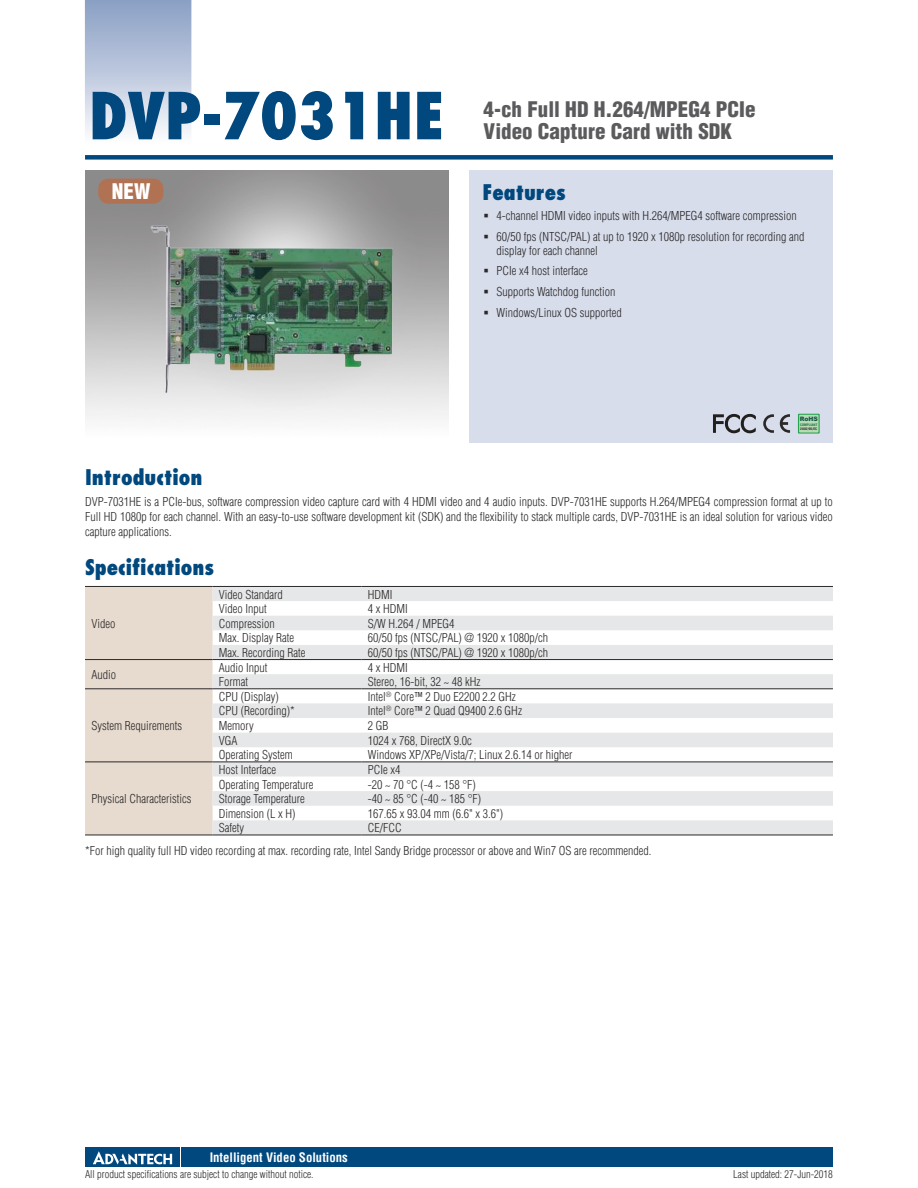
<style>
.page{position:relative;width:918px;height:1188px;background:#fff}
.page>*{position:absolute;margin:0;border:0;box-sizing:border-box;transform-origin:0 0}
.t1{font:800 condensed 63px "Futura";color:#00487d}
.t2{font:900 condensed 21px/22.5px "Helvetica";color:#5b5b5e}
.t3{font:800 condensed 21px "Futura";color:#00487d}
.t4{font:900 condensed 21px "Helvetica";color:#fff}
.t5{font:700 condensed 12.75px "Helvetica";color:#fff}
.t6{font:300 condensed 12px/20.7px "Helvetica";color:#2b2829}
.t7{font:300 condensed 10.5px "Helvetica";color:#2b2829}
.t8{font:900 6px "Arial";color:#17584c}
.t9{font:700 condensed 3.3px "Helvetica";color:#2b2829;scale:1.11 1}
.t10{font:700 condensed 3.3px "Helvetica";color:#156c3e;scale:1.05 1}
</style>
<div class="page">
<div style="left:85px;top:155px;width:748px;height:5px;background:#00487d"></div>
<div style="left:182px;top:1147px;width:651px;height:20px;background:#00487d"></div>
<div style="left:85px;top:1147px;width:95px;height:20px;background:#00487d"></div>
<svg style="left:93px;top:1151px;width:79px;height:14px"></svg>
<div style="left:470px;top:170px;width:363px;height:272px;background:#d7ddeb"></div>
<img style="left:85px;top:170px;width:363px;height:250px">
<div style="left:85px;top:587px;width:128px;height:248px;background:#e7dbcf"></div>
<svg style="left:213px;top:587px;width:620px;height:248px;fill:#e6e7e8"></svg>
<hr style="left:85px;top:762px;width:128px;height:1px;background:#2b2829">
<hr style="left:213px;top:586px;width:148px;height:1px;background:#2b2829">
<hr style="left:85px;top:688px;width:128px;height:1px;background:#2b2829">
<hr style="left:361px;top:586px;width:472px;height:1px;background:#2b2829">
<hr style="left:85px;top:586px;width:128px;height:1px;background:#2b2829">
<hr style="left:85px;top:659px;width:128px;height:1px;background:#2b2829">
<hr style="left:213px;top:659px;width:148px;height:1px;background:#2b2829">
<hr style="left:361px;top:659px;width:472px;height:1px;background:#2b2829">
<hr style="left:213px;top:688px;width:148px;height:1px;background:#2b2829">
<hr style="left:361px;top:688px;width:472px;height:1px;background:#2b2829">
<hr style="left:85px;top:835px;width:128px;height:1px;background:#2b2829">
<hr style="left:213px;top:762px;width:148px;height:1px;background:#2b2829">
<hr style="left:361px;top:762px;width:472px;height:1px;background:#2b2829">
<hr style="left:213px;top:835px;width:148px;height:1px;background:#2b2829">
<hr style="left:361px;top:835px;width:472px;height:1px;background:#2b2829">
<img style="left:141px;top:221px;width:264px;height:174px">
<div style="left:98px;top:179px;width:65px;height:25px;background:#b07253;border-radius:10px"></div>
<svg style="left:798px;top:414px;width:22px;height:20px"></svg>
<div style="left:799px;top:415px;width:20px;height:18px;background:#b8dbb4"></div>
<svg style="left:763px;top:414px;width:11px;height:19px"></svg>
<svg style="left:780px;top:414px;width:10px;height:19px"></svg>
<svg style="left:713px;top:414px;width:43px;height:20px"></svg>
<h1 class="t1" style="left:89px;top:88px;width:358px">DVP-7031HE</h1>
<h2 class="t4" style="left:112px;top:183px;width:40px">NEW</h2>
<h2 class="t2" style="left:484px;top:100px;width:273px">4-ch Full HD H.264/MPEG4 PCIe<br>Video Capture Card with SDK</h2>
<h2 class="t3" style="left:482px;top:180px;width:85px">Features</h2>
<p class="t6" style="left:496px;top:206px;width:310px">4-channel HDMI video inputs with H.264/MPEG4 software compression<br>60/50 fps (NTSC/PAL) at up to 1920 x 1080p resolution for recording and</p>
<p class="t6" style="left:496px;top:241px;width:127px">display for each channel<br>PCIe x4 host interface<br>Supports Watchdog function<br>Windows/Linux OS supported</p>
<p class="t8" style="left:800px;top:416px;width:19px">RoHS</p>
<p class="t10" style="left:800px;top:423px;width:18px">COMPLIANT</p>
<p class="t9" style="left:800px;top:428px;width:17px">2002/95/EC</p>
<h2 class="t3" style="left:85px;top:468px;width:119px">Introduction</h2>
<p class="t6" style="left:85px;top:495px;width:749px;line-height:15px;text-align:justify">DVP-7031HE is a PCIe-bus, software compression video capture card with 4 HDMI video and 4 audio inputs. DVP-7031HE supports H.264/MPEG4 compression format at up to Full HD 1080p for each channel. With an easy-to-use software development kit (SDK) and the flexibility to stack multiple cards, DVP-7031HE is an ideal solution for various video capture applications.</p>
<h2 class="t3" style="left:85px;top:558px;width:131px">Specifications</h2>
<p class="t6" style="left:91px;top:614px;width:25px">Video</p>
<p class="t6" style="left:219px;top:585px;width:65px">Video Standard</p>
<p class="t6" style="left:368px;top:585px;width:26px">HDMI</p>
<p class="t6" style="left:219px;top:599px;width:49px">Video Input</p>
<p class="t6" style="left:368px;top:599px;width:41px">4 x HDMI</p>
<p class="t6" style="left:219px;top:614px;width:57px">Compression</p>
<p class="t6" style="left:368px;top:614px;width:88px">S/W H.264 / MPEG4</p>
<p class="t6" style="left:219px;top:629px;width:77px">Max. Display Rate</p>
<p class="t6" style="left:368px;top:629px;width:182px">60/50 fps (NTSC/PAL) @ 1920 x 1080p/ch</p>
<p class="t6" style="left:219px;top:643px;width:88px">Max. Recording Rate</p>
<p class="t6" style="left:368px;top:643px;width:182px">60/50 fps (NTSC/PAL) @ 1920 x 1080p/ch</p>
<p class="t6" style="left:91px;top:665px;width:26px">Audio</p>
<p class="t6" style="left:91px;top:716px;width:92px">System Requirements</p>
<p class="t6" style="left:219px;top:658px;width:50px">Audio Input</p>
<p class="t6" style="left:368px;top:658px;width:41px">4 x HDMI</p>
<p class="t6" style="left:219px;top:672px;width:31px">Format</p>
<p class="t6" style="left:368px;top:672px;width:114px">Stereo, 16-bit, 32 ~ 48 kHz</p>
<p class="t6" style="left:219px;top:687px;width:62px">CPU (Display)</p>
<p class="t6" style="left:368px;top:687px;width:150px">Intel<sup>®</sup> Core™ 2 Duo E2200 2.2 GHz</p>
<p class="t6" style="left:219px;top:702px;width:77px">CPU (Recording)*</p>
<p class="t6" style="left:368px;top:702px;width:156px">Intel<sup>®</sup> Core™ 2 Quad Q9400 2.6 GHz</p>
<p class="t6" style="left:219px;top:716px;width:36px">Memory</p>
<p class="t6" style="left:368px;top:716px;width:22px">2 GB</p>
<p class="t6" style="left:219px;top:731px;width:20px">VGA</p>
<p class="t6" style="left:368px;top:731px;width:105px">1024 x 768, DirectX 9.0c</p>
<p class="t6" style="left:219px;top:746px;width:75px">Operating System</p>
<p class="t6" style="left:368px;top:746px;width:206px">Windows XP/XPe/Vista/7; Linux 2.6.14 or higher</p>
<p class="t6" style="left:219px;top:760px;width:59px">Host Interface</p>
<p class="t6" style="left:368px;top:760px;width:34px">PCIe x4</p>
<p class="t6" style="left:219px;top:775px;width:96px">Operating Temperature</p>
<p class="t6" style="left:368px;top:775px;width:110px">-20 ~ 70 °C (-4 ~ 158 °F)</p>
<p class="t6" style="left:219px;top:789px;width:87px">Storage Temperature</p>
<p class="t6" style="left:368px;top:789px;width:115px">-40 ~ 85 °C (-40 ~ 185 °F)</p>
<p class="t6" style="left:219px;top:804px;width:78px">Dimension (L x H)</p>
<p class="t6" style="left:368px;top:804px;width:137px">167.65 x 93.04 mm (6.6" x 3.6")</p>
<p class="t6" style="left:219px;top:819px;width:27px">Safety</p>
<p class="t6" style="left:91px;top:789px;width:101px">Physical Characteristics</p>
<p class="t6" style="left:85px;top:818px;width:568px;line-height:22.2px;text-indent:283px">CE/FCC<br>*For high quality full HD video recording at max. recording rate, Intel Sandy Bridge processor or above and Win7 OS are recommended.</p>
<p class="t5" style="left:210px;top:1152px;width:140px">Intelligent Video Solutions</p>
<p class="t7" style="left:85px;top:1170px;width:230px">All product specifications are subject to change without notice.</p>
<p class="t7" style="left:733px;top:1170px;width:101px">Last updated: 27-Jun-2018</p>
</div>
